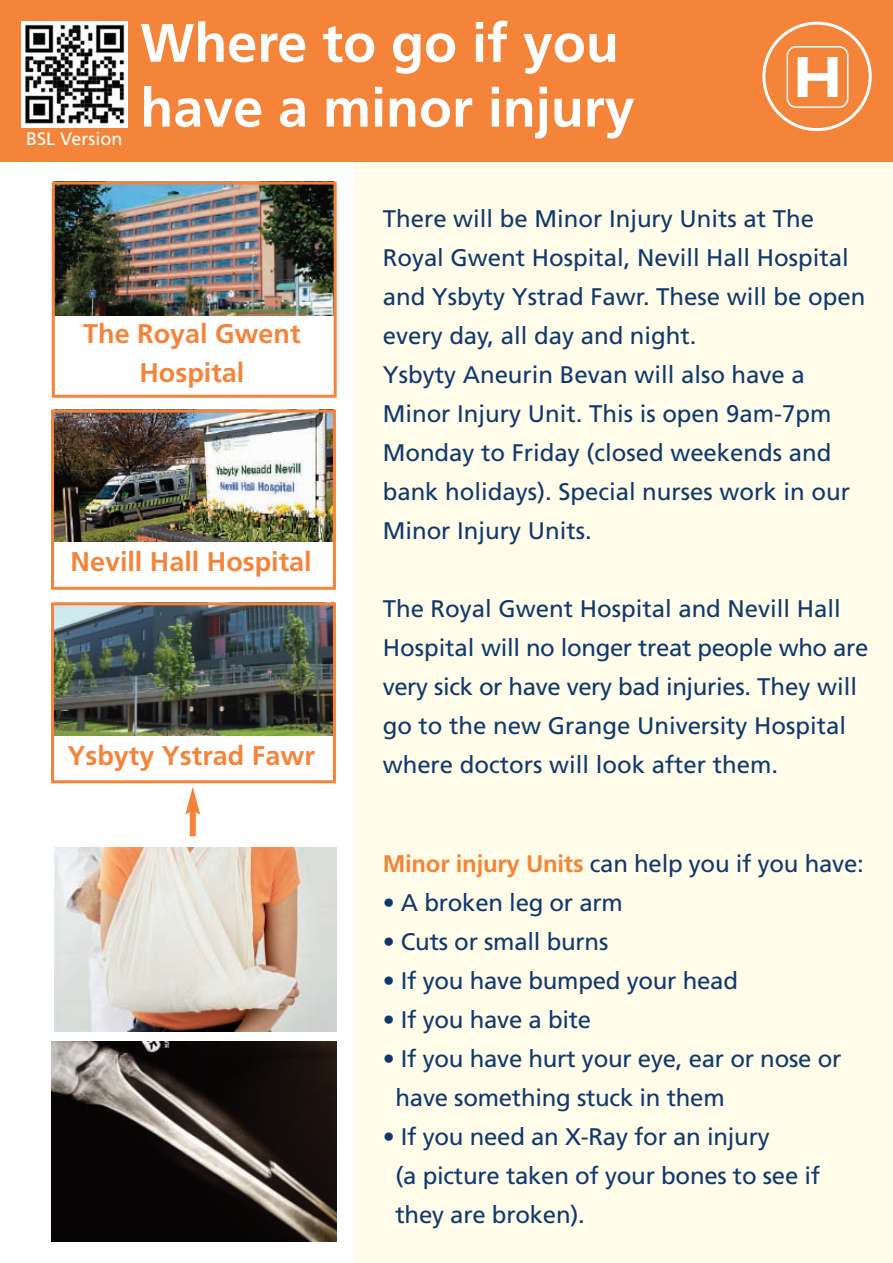
<style>
.page{position:relative;width:893px;height:1263px;background:#fff}
.page>*{position:absolute;margin:0;border:0;box-sizing:border-box;transform-origin:0 0}
.t1{font:700 54px/64.8px "Frutiger";color:#fff}
.t2{font:700 27px/39px "Frutiger";color:#f5843b;text-align:center}
.t3{font:24px/39px "Frutiger";color:#11386d}
.t4{font:18px "Frutiger";color:#fff}
.s1{font-weight:700;color:#f5843b}
</style>
<div class="page">
<div style="left:354px;top:146px;width:539px;height:1117px;background:#fffde9"></div>
<div style="left:0;top:0;width:893px;height:162px;background:#f5843b"></div>
<img style="left:56px;top:186px;width:277px;height:129px">
<div style="left:52px;top:182px;width:285px;height:216px;border:3px solid #f5843b"></div>
<img style="left:55px;top:414px;width:277px;height:128px">
<div style="left:51px;top:410px;width:285px;height:180px;border:3px solid #f5843b"></div>
<img style="left:55px;top:606px;width:277px;height:129px">
<div style="left:51px;top:602px;width:285px;height:181px;border:3px solid #f5843b"></div>
<svg style="left:762px;top:22px;width:110px;height:109px"></svg>
<img style="left:54px;top:848px;width:283px;height:184px">
<img style="left:51px;top:1041px;width:286px;height:201px">
<div style="left:190px;top:809px;width:6px;height:27px;background:#f5843b"></div>
<svg style="left:185px;top:787px;width:15px;height:27px"></svg>
<div style="left:21px;top:21px;width:107px;height:107px;background:#fff"></div>
<img style="left:24px;top:24px;width:101px;height:100px">
<p class="t4" style="left:26px;top:132px;width:98px">BSL Version</p>
<h1 class="t1" style="left:140px;top:15px;width:496px">Where to go if you have a minor injury</h1>
<p class="t2" style="left:83px;top:317px;width:219px">The Royal Gwent<br>Hospital</p>
<p class="t2" style="left:71px;top:545px;width:243px">Nevill Hall Hospital</p>
<p class="t2" style="left:67px;top:738px;width:249px">Ysbyty Ystrad Fawr</p>
<p class="t3" style="left:383px;top:201px;width:484px">There will be Minor Injury Units at The Royal Gwent Hospital, Nevill Hall Hospital and Ysbyty Ystrad Fawr. These will be open every day, all day and night.<br>Ysbyty Aneurin Bevan will also have a Minor Injury Unit. This is open 9am-7pm Monday to Friday (closed weekends and bank holidays). Special nurses work in our Minor Injury Units.</p>
<p class="t3" style="left:383px;top:591px;width:487px">The Royal Gwent Hospital and Nevill Hall Hospital will no longer treat people who are very sick or have very bad injuries. They will go to the new Grange University Hospital where doctors will look after them.</p>
<p class="t3" style="left:383px;top:846px;width:482px"><span class="s1">Minor injury Units</span> can help you if you have:</p>
<p class="t3" style="left:383px;top:885px;width:242px">• A broken leg or arm</p>
<p class="t3" style="left:383px;top:924px;width:227px">• Cuts or small burns</p>
<p class="t3" style="left:383px;top:963px;width:357px">• If you have bumped your head</p>
<p class="t3" style="left:383px;top:1002px;width:210px">• If you have a bite</p>
<p class="t3" style="left:396px;top:1041px;width:447px;text-indent:-13px">• If you have hurt your eye, ear or nose or have something stuck in them</p>
<p class="t3" style="left:396px;top:1119px;width:426px;text-indent:-13px">• If you need an X-Ray for an injury<br>(a picture taken of your bones to see if they are broken).</p>
</div>
